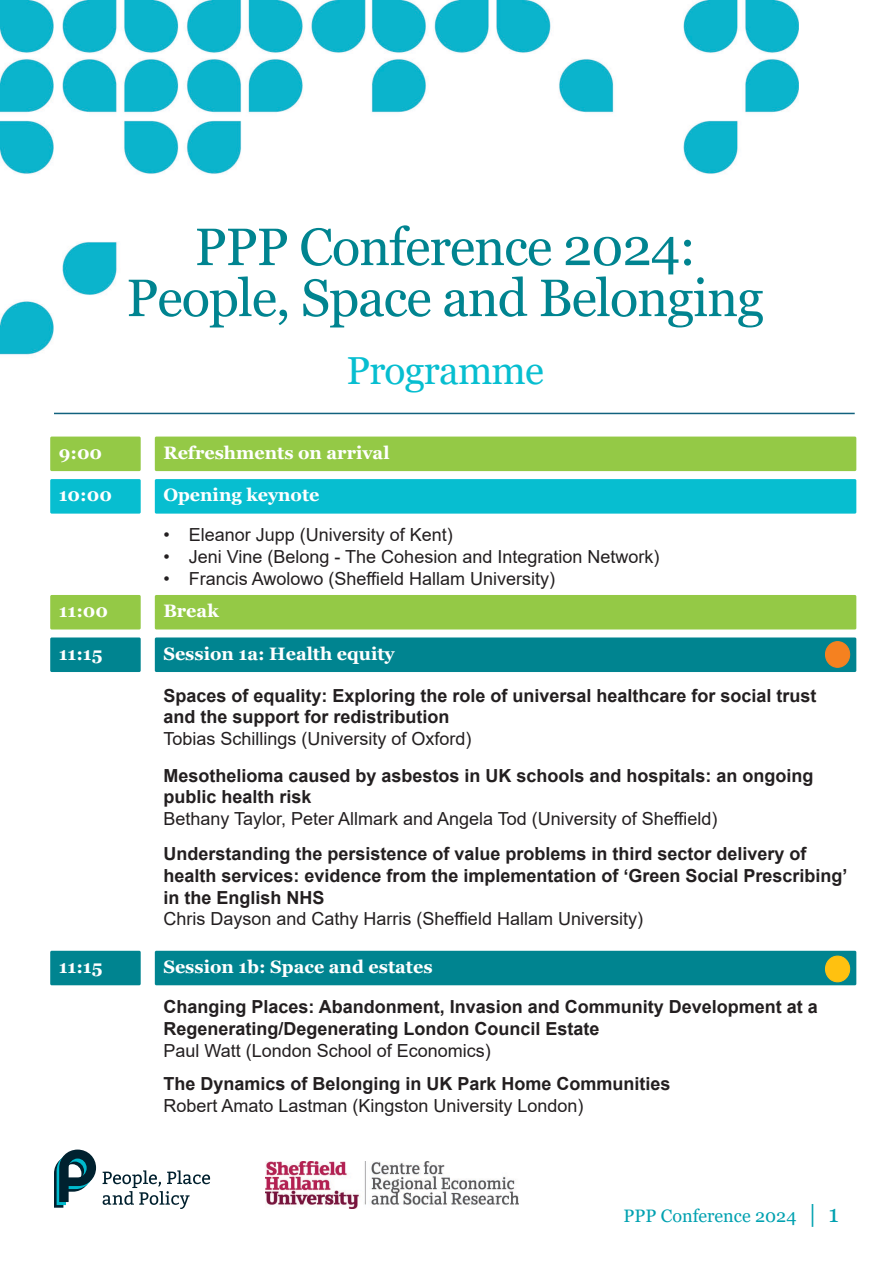
<style>
.page{position:relative;width:893px;height:1263px;background:#fff}
.page>*{position:absolute;margin:0;border:0;box-sizing:border-box;transform-origin:0 0}
.Theme_heading{font:52.5px/51px "Georgia";letter-spacing:-.02em;color:#008490;text-align:center}
.Theme_sub-heading{font:39px "Georgia";letter-spacing:-.02em;color:#07bed0}
.Sub-heading{font:700 18px/21.6px "Arial";color:#231f20}
.Sub-heading-2{font:18px "Arial";color:#231f20}
.Session_heading_time{font:700 18px "Georgia";color:#fff}
.Name_and_company{font:18px "Arial";color:#231f20}
.Non-session_time{font:700 18px "Georgia";color:#fff}
.t1{font:18px "Georgia";color:#00a1b0}
.All_delegate_time{font:700 18px "Georgia";color:#fff}
.s1{font-size:24px}
</style>
<div class="page">
<img style="left:0;top:0;width:799px;height:472px">
<svg style="left:103px;top:1170px;width:107px;height:39px"></svg>
<svg style="left:54px;top:1149px;width:42px;height:59px"></svg>
<img style="left:266px;top:1162px;width:253px;height:47px">
<hr style="left:54px;top:413px;width:801px;height:1px;background:#12627e">
<hr style="left:137px;top:439px;width:3px;height:41px;background:#fff">
<hr style="left:156px;top:439px;width:3px;height:41px;background:#fff">
<div style="left:50px;top:437px;width:91px;height:34px;background:#94c946;border-radius:2px"></div>
<div style="left:155px;top:437px;width:701px;height:34px;background:#94c946;border-radius:2px"></div>
<div style="left:50px;top:479px;width:91px;height:35px;background:#07bed0;border-radius:2px"></div>
<div style="left:155px;top:479px;width:701px;height:35px;background:#07bed0;border-radius:2px"></div>
<div style="left:50px;top:595px;width:91px;height:34px;background:#94c946;border-radius:2px"></div>
<div style="left:155px;top:595px;width:701px;height:34px;background:#94c946;border-radius:2px"></div>
<div style="left:50px;top:637px;width:91px;height:35px;background:#008490;border-radius:2px"></div>
<div style="left:155px;top:637px;width:701px;height:35px;background:#008490;border-radius:2px"></div>
<div style="left:50px;top:951px;width:91px;height:34px;background:#008490;border-radius:2px"></div>
<div style="left:155px;top:951px;width:701px;height:34px;background:#008490;border-radius:2px"></div>
<div style="left:825px;top:642px;width:25px;height:25px;background:#f58120;border-radius:50%"></div>
<div style="left:825px;top:641px;width:25px;height:27px;border:1px solid #f58120;border-radius:50%"></div>
<div style="left:825px;top:956px;width:25px;height:26px;background:#ffc110;border-radius:50%"></div>
<div style="left:825px;top:955px;width:25px;height:27px;border:1px solid #ffc110;border-radius:50%"></div>
<p class="Theme_heading" style="left:126px;top:223px;width:639px">PPP Conference 2024:<br>People, Space and Belonging</p>
<p class="Theme_sub-heading" style="left:346px;top:347px;width:199px">Programme</p>
<p class="Non-session_time" style="left:59px;top:441px;width:45px">9:00</p>
<p class="Non-session_time" style="left:163px;top:441px;width:228px">Refreshments on arrival</p>
<p class="All_delegate_time" style="left:59px;top:483px;width:55px">10:00</p>
<p class="All_delegate_time" style="left:163px;top:483px;width:158px">Opening keynote</p>
<p class="Sub-heading-2" style="left:163px;top:523px;width:291px">• Eleanor Jupp (University of Kent)</p>
<p class="Sub-heading-2" style="left:163px;top:544px;width:498px">• Jeni Vine (Belong - The Cohesion and Integration Network)</p>
<p class="Sub-heading-2" style="left:163px;top:566px;width:393px">• Francis Awolowo (Sheffield Hallam University)</p>
<p class="Non-session_time" style="left:59px;top:599px;width:51px">11:00</p>
<p class="Non-session_time" style="left:163px;top:599px;width:57px">Break</p>
<p class="Session_heading_time" style="left:59px;top:642px;width:45px">11:15</p>
<p class="Session_heading_time" style="left:163px;top:642px;width:233px">Session 1a: Health equity</p>
<p class="Sub-heading" style="left:163px;top:685px;width:655px">Spaces of equality: Exploring the role of universal healthcare for social trust and the support for redistribution</p>
<p class="Sub-heading-2" style="left:163px;top:726px;width:310px">Tobias Schillings (University of Oxford)</p>
<p class="Sub-heading" style="left:163px;top:765px;width:652px">Mesothelioma caused by asbestos in UK schools and hospitals: an ongoing public health risk</p>
<p class="Sub-heading-2" style="left:163px;top:806px;width:556px">Bethany Taylor, Peter Allmark and Angela Tod (University of Sheffield)</p>
<p class="Sub-heading" style="left:163px;top:843px;width:686px">Understanding the persistence of value problems in third sector delivery of health services: evidence from the implementation of ‘Green Social Prescribing’ in the English NHS</p>
<p class="Sub-heading-2" style="left:163px;top:906px;width:481px">Chris Dayson and Cathy Harris (Sheffield Hallam University)</p>
<p class="Session_heading_time" style="left:59px;top:955px;width:45px">11:15</p>
<p class="Session_heading_time" style="left:163px;top:955px;width:271px">Session 1b: Space and estates</p>
<p class="Sub-heading" style="left:163px;top:996px;width:656px">Changing Places: Abandonment, Invasion and Community Development at a<br>Regenerating/Degenerating London Council Estate</p>
<p class="Sub-heading-2" style="left:163px;top:1038px;width:329px">Paul Watt (London School of Economics)</p>
<p class="Sub-heading" style="left:163px;top:1073px;width:509px">The Dynamics of Belonging in UK Park Home Communities</p>
<p class="Name_and_company" style="left:163px;top:1093px;width:422px">Robert Amato Lastman (Kingston University London)</p>
<p class="t1" style="left:623px;top:1204px;width:217px">PPP Conference 2024 <span class="s1">| 1</span></p>
</div>
